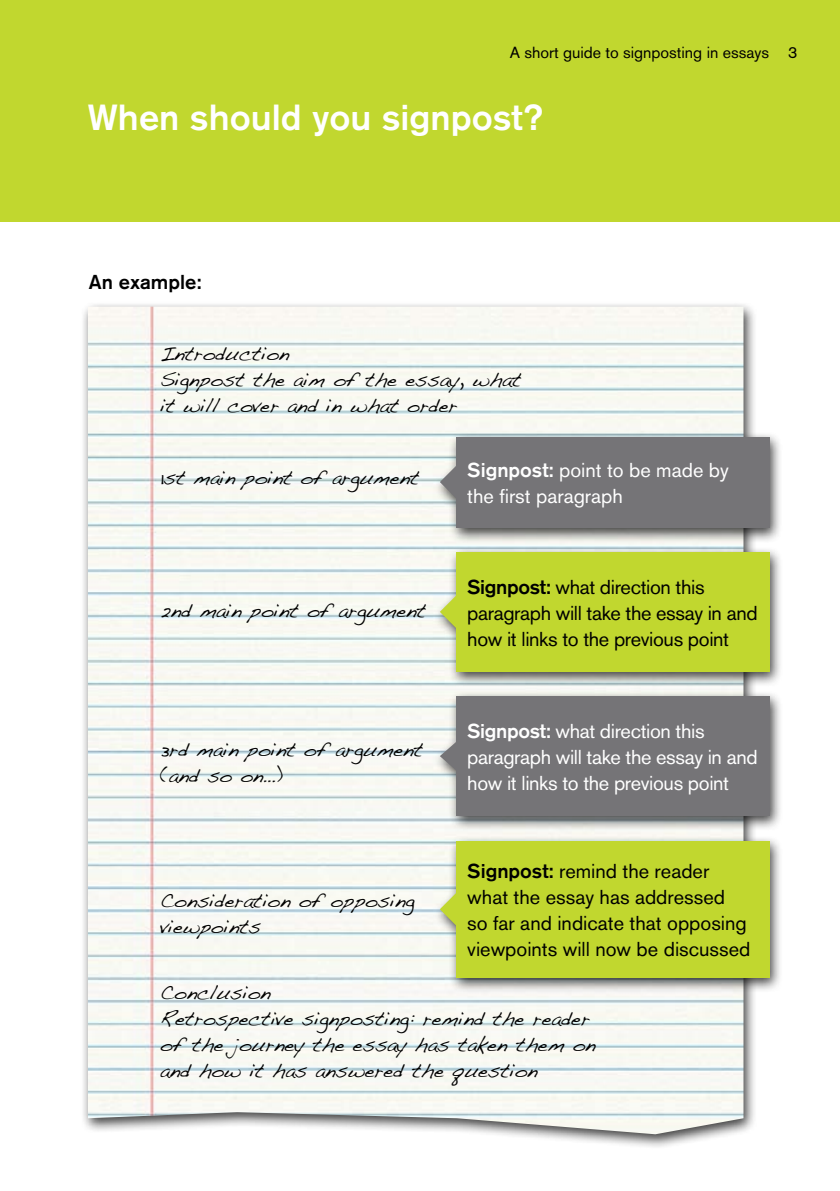
<style>
.page{position:relative;width:840px;height:1191px;background:#fff}
.page>*{position:absolute;margin:0;border:0;box-sizing:border-box;transform-origin:0 0}
.t1{font:500 36px "Akzidenz Grotesk BQ";color:#fff}
.t2{font:20px/26px "Handwriting Dakota";color:#000}
.t3{font:20px/26px "Akzidenz Grotesk BQ";color:#000}
.t4{font:20px/26px "Akzidenz Grotesk BQ";letter-spacing:-.02em;color:#000}
.t5{font:20px/26px "Akzidenz Grotesk BQ";letter-spacing:-.02em;color:#fff}
.t6{font:20px/26px "Akzidenz Grotesk BQ";color:#fff}
.t7{font:500 20px "Akzidenz Grotesk BQ";color:#000}
.t8{font:16px "Akzidenz Grotesk BQ";color:#000}
.s1{font-weight:500}
</style>
<div class="page">
<div style="left:0;top:0;width:839px;height:221px;background:#c1d72f"></div>
<div style="left:80px;top:300px;width:677px;height:849px;background:#000;opacity:.75"></div>
<img style="left:88px;top:307px;width:655px;height:827px">
<div style="left:433px;top:430px;width:349px;height:113px;background:#000;opacity:.75"></div>
<svg style="left:439px;top:458px;width:16px;height:48px"></svg>
<div style="left:455px;top:437px;width:313px;height:90px;background:#757477"></div>
<div style="left:433px;top:546px;width:349px;height:141px;background:#000;opacity:.75"></div>
<svg style="left:439px;top:588px;width:16px;height:48px"></svg>
<div style="left:455px;top:552px;width:313px;height:119px;background:#c1d72f"></div>
<div style="left:433px;top:690px;width:349px;height:141px;background:#000;opacity:.75"></div>
<svg style="left:439px;top:735px;width:16px;height:42px"></svg>
<div style="left:455px;top:696px;width:313px;height:119px;background:#757477"></div>
<div style="left:433px;top:835px;width:349px;height:158px;background:#000;opacity:.75"></div>
<svg style="left:439px;top:885px;width:16px;height:48px"></svg>
<div style="left:455px;top:841px;width:313px;height:136px;background:#c1d72f"></div>
<p class="t8" style="left:509px;top:43px;width:289px">A short guide to signposting in essays 3</p>
<h1 class="t1" style="left:88px;top:95px;width:456px">When should you signpost?</h1>
<p class="t7" style="left:89px;top:270px;width:114px">An example:</p>
<p class="t2" style="left:160px;top:340px;width:362px">Introduction<br>Signpost the aim of the essay, what it will cover and in what order</p>
<p class="t2" style="left:160px;top:464px;width:260px">1st main point of argument</p>
<p class="t2" style="left:160px;top:597px;width:267px">2nd main point of argument</p>
<p class="t2" style="left:160px;top:735px;width:264px">3rd main point of argument (and so on…)</p>
<p class="t2" style="left:160px;top:886px;width:256px">Consideration of opposing viewpoints</p>
<p class="t6" style="left:467px;top:457px;width:263px"><span class="s1">Signpost:</span> point to be made by the first paragraph</p>
<p class="t4" style="left:467px;top:573px;width:292px"><span class="s1">Signpost:</span> what direction this paragraph will take the essay in and how it links to the previous point</p>
<p class="t5" style="left:467px;top:718px;width:292px"><span class="s1">Signpost:</span> what direction this paragraph will take the essay in and how it links to the previous point</p>
<p class="t3" style="left:467px;top:858px;width:284px"><span class="s1">Signpost:</span> remind the reader what the essay has addressed so far and indicate that opposing viewpoints will now be discussed</p>
<p class="t2" style="left:160px;top:978px;width:437px">Conclusion<br>Retrospective signposting: remind the reader of the journey the essay has taken them on and how it has answered the question</p>
</div>
